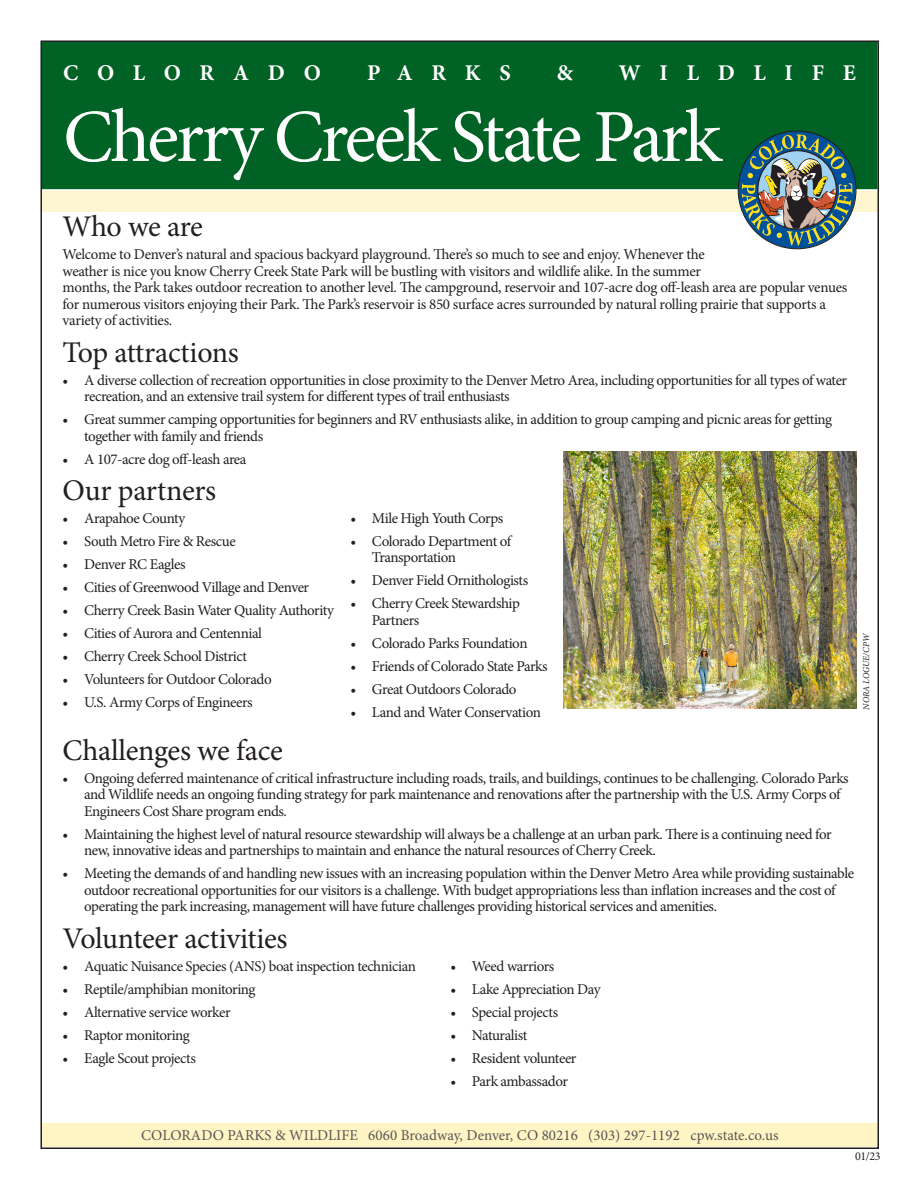
<style>
.page{position:relative;width:918px;height:1188px;background:#fff}
.page>*{position:absolute;margin:0;border:0;box-sizing:border-box;transform-origin:0 0}
.t1{font:75px "Minion Pro";letter-spacing:-.045em;color:#fffefe}
.Body_Copy_10_11_Mini{font:30px "Minion Pro";letter-spacing:-.01em;color:#231f20}
.t2{font:700 22.5px "Minion Pro";letter-spacing:.83em;color:#fffefe}
.Body_Copy_10_11_Mini-2{font:15px/16.5px "Minion Pro";letter-spacing:-.03em;color:#231f20}
.Body_Copy_10_11_Mini-3{font:15px "Minion Pro";letter-spacing:.005em;color:#231f20}
.Body_Copy_10_11_Mini-4{font:12px "Minion Pro";color:#231f20}
.Body_Copy_10_11_Mini-5{font:italic 9px "Minion Pro";letter-spacing:-.01em;color:#231f20}
</style>
<div class="page">
<div style="left:42px;top:1124px;width:836px;height:23px;background:#fff4c3"></div>
<div style="left:41px;top:189px;width:837px;height:22px;background:#fef6d1"></div>
<div style="left:41px;top:41px;width:837px;height:149px;background:#006224"></div>
<svg style="left:738px;top:131px;width:118px;height:118px"></svg>
<svg style="left:742px;top:134px;width:110px;height:111px;background:#67817a"></svg>
<img style="left:564px;top:451px;width:292px;height:257px">
<p class="t2" style="left:63px;top:57px;width:260px">COLORADO</p>
<p class="t2" style="left:367px;top:57px;width:145px">PARKS</p>
<p class="t2" style="left:557px;top:57px;width:18px">&amp;</p>
<p class="t2" style="left:619px;top:57px;width:238px">WILDLIFE</p>
<p class="t1" style="left:63px;top:87px;width:660px">Cherry Creek State Park</p>
<p class="Body_Copy_10_11_Mini" style="left:63px;top:206px;width:142px">Who we are</p>
<p class="Body_Copy_10_11_Mini-2" style="left:63px;top:246px;width:786px">Welcome to Denver’s natural and spacious backyard playground. There’s so much to see and enjoy. Whenever the<br>weather is nice you know Cherry Creek State Park will be bustling with visitors and wildlife alike. In the summer<br>months, the Park takes outdoor recreation to another level. The campground, reservoir and 107-acre dog off-leash area are popular venues for numerous visitors enjoying their Park. The Park’s reservoir is 850 surface acres surrounded by natural rolling prairie that supports a variety of activities.</p>
<p class="Body_Copy_10_11_Mini" style="left:63px;top:332px;width:178px">Top attractions</p>
<p class="Body_Copy_10_11_Mini-2" style="left:84px;top:372px;width:764px;text-indent:-22px">• A diverse collection of recreation opportunities in close proximity to the Denver Metro Area, including opportunities for all types of water recreation, and an extensive trail system for different types of trail enthusiasts</p>
<p class="Body_Copy_10_11_Mini-2" style="left:84px;top:411px;width:750px;text-indent:-22px">• Great summer camping opportunities for beginners and RV enthusiasts alike, in addition to group camping and picnic areas for getting together with family and friends</p>
<p class="Body_Copy_10_11_Mini-2" style="left:63px;top:451px;width:185px">• A 107-acre dog off-leash area</p>
<p class="Body_Copy_10_11_Mini" style="left:63px;top:470px;width:155px">Our partners</p>
<p class="Body_Copy_10_11_Mini-2" style="left:63px;top:510px;width:124px">• Arapahoe County</p>
<p class="Body_Copy_10_11_Mini-2" style="left:63px;top:533px;width:175px">• South Metro Fire &amp; Rescue</p>
<p class="Body_Copy_10_11_Mini-2" style="left:63px;top:556px;width:124px">• Denver RC Eagles</p>
<p class="Body_Copy_10_11_Mini-2" style="left:63px;top:579px;width:248px">• Cities of Greenwood Village and Denver</p>
<p class="Body_Copy_10_11_Mini-2" style="left:63px;top:602px;width:273px">• Cherry Creek Basin Water Quality Authority</p>
<p class="Body_Copy_10_11_Mini-2" style="left:63px;top:625px;width:201px">• Cities of Aurora and Centennial</p>
<p class="Body_Copy_10_11_Mini-2" style="left:63px;top:648px;width:186px">• Cherry Creek School District</p>
<p class="Body_Copy_10_11_Mini-2" style="left:63px;top:671px;width:211px">• Volunteers for Outdoor Colorado</p>
<p class="Body_Copy_10_11_Mini-2" style="left:63px;top:694px;width:192px">• U.S. Army Corps of Engineers</p>
<p class="Body_Copy_10_11_Mini" style="left:63px;top:730px;width:222px">Challenges we face</p>
<p class="Body_Copy_10_11_Mini-2" style="left:84px;top:770px;width:766px;text-indent:-22px">• Ongoing deferred maintenance of critical infrastructure including roads, trails, and buildings, continues to be challenging. Colorado Parks and Wildlife needs an ongoing funding strategy for park maintenance and renovations after the partnership with the U.S. Army Corps of<br>Engineers Cost Share program ends.</p>
<p class="Body_Copy_10_11_Mini-2" style="left:84px;top:826px;width:749px;text-indent:-22px">• Maintaining the highest level of natural resource stewardship will always be a challenge at an urban park. There is a continuing need for new, innovative ideas and partnerships to maintain and enhance the natural resources of Cherry Creek.</p>
<p class="Body_Copy_10_11_Mini-2" style="left:84px;top:865px;width:771px;text-indent:-22px">• Meeting the demands of and handling new issues with an increasing population within the Denver Metro Area while providing sustainable outdoor recreational opportunities for our visitors is a challenge. With budget appropriations less than inflation increases and the cost of operating the park increasing, management will have future challenges providing historical services and amenities.</p>
<p class="Body_Copy_10_11_Mini" style="left:63px;top:918px;width:227px">Volunteer activities</p>
<p class="Body_Copy_10_11_Mini-2" style="left:63px;top:958px;width:355px">• Aquatic Nuisance Species (ANS) boat inspection technician</p>
<p class="Body_Copy_10_11_Mini-2" style="left:63px;top:981px;width:194px">• Reptile/amphibian monitoring</p>
<p class="Body_Copy_10_11_Mini-2" style="left:63px;top:1004px;width:170px">• Alternative service worker</p>
<p class="Body_Copy_10_11_Mini-2" style="left:63px;top:1027px;width:129px">• Raptor monitoring</p>
<p class="Body_Copy_10_11_Mini-2" style="left:63px;top:1050px;width:135px">• Eagle Scout projects</p>
<p class="Body_Copy_10_11_Mini-2" style="left:350px;top:510px;width:155px">• Mile High Youth Corps</p>
<p class="Body_Copy_10_11_Mini-2" style="left:372px;top:533px;width:141px;text-indent:-22px">• Colorado Department of<br>Transportation</p>
<p class="Body_Copy_10_11_Mini-2" style="left:350px;top:572px;width:179px">• Denver Field Ornithologists</p>
<p class="Body_Copy_10_11_Mini-2" style="left:372px;top:595px;width:149px;text-indent:-22px">• Cherry Creek Stewardship<br>Partners</p>
<p class="Body_Copy_10_11_Mini-2" style="left:350px;top:635px;width:179px">• Colorado Parks Foundation</p>
<p class="Body_Copy_10_11_Mini-2" style="left:350px;top:658px;width:199px">• Friends of Colorado State Parks</p>
<p class="Body_Copy_10_11_Mini-2" style="left:350px;top:681px;width:168px">• Great Outdoors Colorado</p>
<p class="Body_Copy_10_11_Mini-2" style="left:350px;top:704px;width:192px">• Land and Water Conservation</p>
<p class="Body_Copy_10_11_Mini-2" style="left:450px;top:958px;width:106px">• Weed warriors</p>
<p class="Body_Copy_10_11_Mini-2" style="left:450px;top:981px;width:152px">• Lake Appreciation Day</p>
<p class="Body_Copy_10_11_Mini-2" style="left:450px;top:1004px;width:109px">• Special projects</p>
<p class="Body_Copy_10_11_Mini-2" style="left:450px;top:1027px;width:78px">• Naturalist</p>
<p class="Body_Copy_10_11_Mini-2" style="left:450px;top:1050px;width:128px">• Resident volunteer</p>
<p class="Body_Copy_10_11_Mini-2" style="left:450px;top:1073px;width:119px">• Park ambassador</p>
<p class="Body_Copy_10_11_Mini-5" style="left:860px;top:710px;width:78px;rotate:-90deg">NORA LOGUE/CPW</p>
<p class="Body_Copy_10_11_Mini-3" style="left:141px;top:1125px;width:639px">COLORADO PARKS &amp; WILDLIFE 6060 Broadway, Denver, CO 80216 (303) 297-1192 cpw.state.co.us</p>
<p class="Body_Copy_10_11_Mini-4" style="left:855px;top:1148px;width:27px">01/23</p>
</div>
